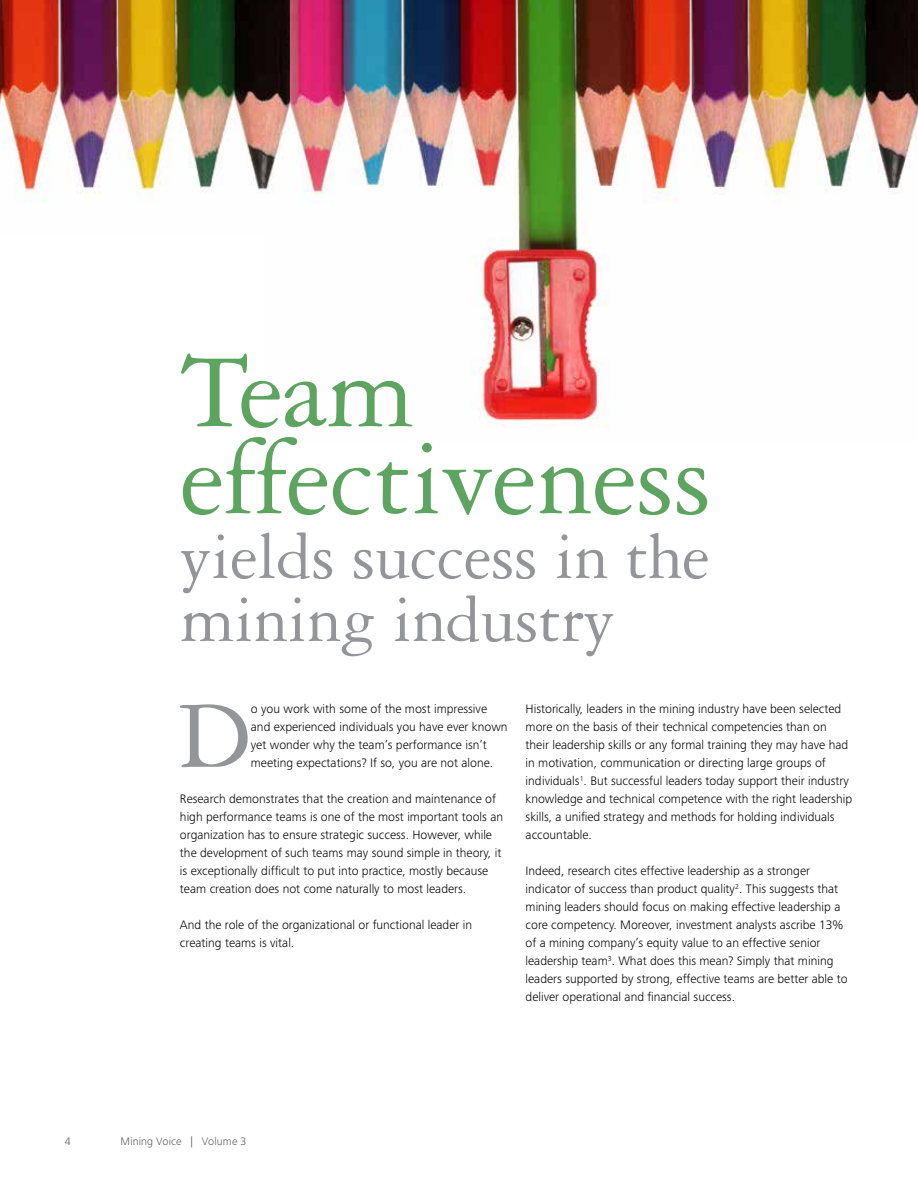
<style>
.page{position:relative;width:918px;height:1188px;background:#fff}
.page>*{position:absolute;margin:0;border:0;box-sizing:border-box;transform-origin:0 0}
.t1{font:114px/87px "Garamond 3 LT Std";letter-spacing:-.005em;color:#5ea461}
.t2{font:100.95px "Garamond 3 LT Std";color:#939598}
.t3{font:70.5px/63px "Garamond 3 LT Std";letter-spacing:-.01em;color:#939598}
.t4{font:300 12.75px/18px "Frutiger Next Pro";color:#000}
.t5{font:300 11.25px "Frutiger Next Pro";letter-spacing:.01em;color:#58595b}
</style>
<div class="page">
<img style="left:289px;top:0;width:629px;height:428px">
<img style="left:0;top:0;width:289px;height:202px">
<h1 class="t1" style="left:180px;top:349px;width:533px">Team effectiveness</h1>
<h3 class="t3" style="left:180px;top:525px;width:531px">yields success in the mining industry</h3>
<h2 class="t2" style="left:178px;top:682px;width:74px">D</h2>
<p class="t4" style="left:251px;top:700px;width:258px">o you work with some of the most impressive and experienced individuals you have ever known yet wonder why the team’s performance isn’t meeting expectations? If so, you are not alone.</p>
<p class="t4" style="left:180px;top:790px;width:325px">Research demonstrates that the creation and maintenance of high performance teams is one of the most important tools an organization has to ensure strategic success. However, while the development of such teams may sound simple in theory, it is exceptionally difficult to put into practice, mostly because team creation does not come naturally to most leaders.</p>
<p class="t4" style="left:180px;top:916px;width:294px">And the role of the organizational or functional leader in creating teams is vital.</p>
<p class="t4" style="left:526px;top:700px;width:328px">Historically, leaders in the mining industry have been selected more on the basis of their technical competencies than on their leadership skills or any formal training they may have had in motivation, communication or directing large groups of individuals<sup>1</sup>. But successful leaders today support their industry knowledge and technical competence with the right leadership skills, a unified strategy and methods for holding individuals accountable.</p>
<p class="t4" style="left:526px;top:862px;width:324px">Indeed, research cites effective leadership as a stronger indicator of success than product quality<sup>2</sup>. This suggests that mining leaders should focus on making effective leadership a core competency. Moreover, investment analysts ascribe 13% of a mining company’s equity value to an effective senior leadership team<sup>3</sup>. What does this mean? Simply that mining leaders supported by strong, effective teams are better able to deliver operational and financial success.</p>
<p class="t5" style="left:65px;top:1135px;width:7px">4</p>
<p class="t5" style="left:121px;top:1135px;width:127px">Mining Voice | Volume 3</p>
</div>
